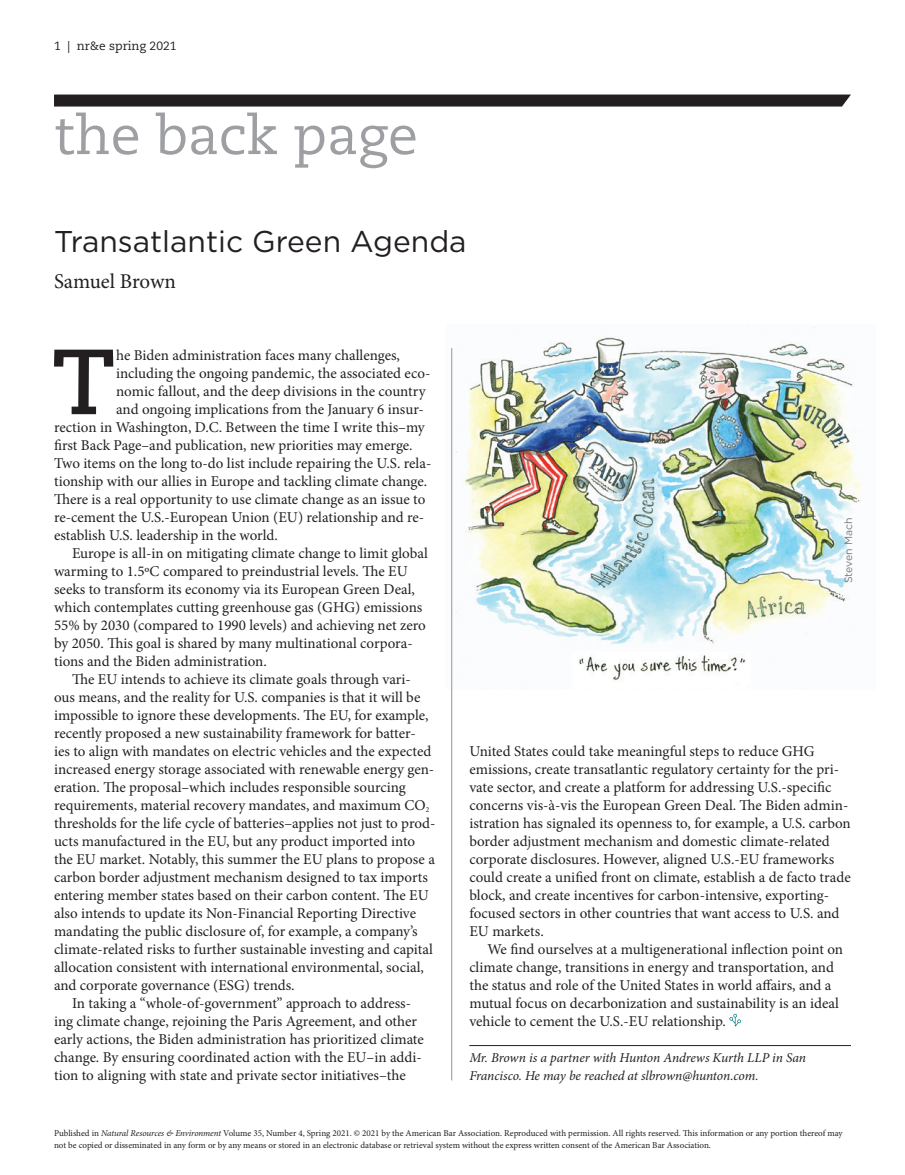
<style>
.page{position:relative;width:905px;height:1175px;background:#fff}
.page>*{position:absolute;margin:0;border:0;box-sizing:border-box;transform-origin:0 0}
.body-dropcap_pbody{font:700 92.1px "Caecilia LT Std";color:#231f20}
.department_-_name_gr{font:54px "Caecilia LT Std";color:#9d9fa2}
.department_title{font:30px "Gotham";color:#231f20}
.department-byline_au{font:21px "Minion Pro";letter-spacing:-.01em;color:#231f20}
.body_pbody{font:15px/18px "Minion Pro";color:#231f20}
.body-dropcap_pbody-2{font:15px "Minion Pro";letter-spacing:-.005em;color:#231f20}
.author_bio{font:italic 13.5px/18px "Minion Pro";letter-spacing:-.01em;color:#231f20}
.t1{font:12px "Caecilia LT Std";color:#231f20}
.Image_Byline{font:10.5px "Gotham";letter-spacing:-.005em;color:#76787b}
.t2{font:9px/12px "Minion Pro";color:#231f20}
.s1{font-style:italic}
</style>
<div class="page">
<img style="left:452px;top:327px;width:409px;height:362px">
<svg style="left:54px;top:94px;width:797px;height:12px;background:#2d2a2b"></svg>
<hr style="left:451px;top:348px;width:1px;height:732px;background:#939598">
<hr style="left:469px;top:1045px;width:382px;height:1px;background:#231f20">
<svg style="left:729px;top:1013px;width:12px;height:13px"></svg>
<p class="t1" style="left:54px;top:39px;width:124px">1 | nr&amp;e spring 2021</p>
<p class="department_-_name_gr" style="left:54px;top:104px;width:366px">the back page</p>
<p class="department_title" style="left:54px;top:222px;width:414px">Transatlantic Green Agenda</p>
<p class="department-byline_au" style="left:54px;top:267px;width:123px">Samuel Brown</p>
<p class="body-dropcap_pbody" style="left:52px;top:328px;width:65px">T</p>
<p class="body-dropcap_pbody-2" style="left:116px;top:345px;width:285px">he Biden administration faces many challenges,</p>
<p class="body-dropcap_pbody-2" style="left:116px;top:363px;width:316px">including the ongoing pandemic, the associated eco-</p>
<p class="body-dropcap_pbody-2" style="left:116px;top:381px;width:311px">nomic fallout, and the deep divisions in the country</p>
<p class="body-dropcap_pbody-2" style="left:116px;top:399px;width:309px">and ongoing implications from the January 6 insur-</p>
<p class="body-dropcap_pbody-2" style="left:54px;top:417px;width:372px">rection in Washington, D.C. Between the time I write this–my</p>
<p class="body-dropcap_pbody-2" style="left:54px;top:435px;width:360px">first Back Page–and publication, new priorities may emerge.</p>
<p class="body-dropcap_pbody-2" style="left:54px;top:453px;width:379px">Two items on the long to-do list include repairing the U.S. rela-</p>
<p class="body-dropcap_pbody-2" style="left:54px;top:471px;width:375px">tionship with our allies in Europe and tackling climate change.</p>
<p class="body-dropcap_pbody-2" style="left:54px;top:489px;width:373px">There is a real opportunity to use climate change as an issue to</p>
<p class="body-dropcap_pbody-2" style="left:54px;top:507px;width:372px">re-cement the U.S.-European Union (EU) relationship and re-</p>
<p class="body-dropcap_pbody-2" style="left:54px;top:525px;width:225px">establish U.S. leadership in the world.</p>
<p class="body_pbody" style="left:54px;top:544px;width:375px;text-indent:18px">Europe is all-in on mitigating climate change to limit global warming to 1.5ºC compared to preindustrial levels. The EU seeks to transform its economy via its European Green Deal, which contemplates cutting greenhouse gas (GHG) emissions 55% by 2030 (compared to 1990 levels) and achieving net zero by 2050. This goal is shared by many multinational corpora&shy;tions and the Biden administration.</p>
<p class="body_pbody" style="left:54px;top:670px;width:383px;text-indent:18px">The EU intends to achieve its climate goals through vari&shy;ous means, and the reality for U.S. companies is that it will be impossible to ignore these developments. The EU, for example, recently proposed a new sustainability framework for batter-<br>ies to align with mandates on electric vehicles and the expected increased energy storage associated with renewable energy gen&shy;eration. The proposal–which includes responsible sourcing requirements, material recovery mandates, and maximum CO<sub>2 </sub>thresholds for the life cycle of batteries–applies not just to prod&shy;ucts manufactured in the EU, but any product imported into the EU market. Notably, this summer the EU plans to propose a carbon border adjustment mechanism designed to tax imports entering member states based on their carbon content. The EU also intends to update its Non-Financial Reporting Directive mandating the public disclosure of, for example, a company’s climate-related risks to further sustainable investing and capital allocation consistent with international environmental, social, and corporate governance (ESG) trends.</p>
<p class="body_pbody" style="left:54px;top:994px;width:371px;text-indent:18px">In taking a “whole-of-government” approach to address&shy;ing climate change, rejoining the Paris Agreement, and other early actions, the Biden administration has prioritized climate change. By ensuring coordinated action with the EU–in addi&shy;tion to aligning with state and private sector initiatives–the</p>
<p class="Image_Byline" style="left:841px;top:583px;width:68px;rotate:-90deg">Steven Mach</p>
<p class="body_pbody" style="left:469px;top:742px;width:383px">United States could take meaningful steps to reduce GHG emissions, create transatlantic regulatory certainty for the pri&shy;vate sector, and create a platform for addressing U.S.-specific concerns vis-à-vis the European Green Deal. The Biden admin&shy;istration has signaled its openness to, for example, a U.S. carbon border adjustment mechanism and domestic climate-related corporate disclosures. However, aligned U.S.-EU frameworks could create a unified front on climate, establish a de facto trade block, and create incentives for carbon-intensive, exporting&shy;focused sectors in other countries that want access to U.S. and EU markets.</p>
<p class="body_pbody" style="left:469px;top:940px;width:375px;text-indent:18px">We find ourselves at a multigenerational inflection point on climate change, transitions in energy and transportation, and the status and role of the United States in world affairs, and a mutual focus on decarbonization and sustainability is an ideal vehicle to cement the U.S.-EU relationship.</p>
<p class="author_bio" style="left:469px;top:1049px;width:338px">Mr. Brown is a partner with Hunton Andrews Kurth LLP in San<br>Francisco. He may be reached at slbrown@hunton.com.</p>
<p class="t2" style="left:54px;top:1127px;width:790px">Published in <span class="s1">Natural Resources &amp; Environment</span> Volume 35, Number 4, Spring 2021. © 2021 by the American Bar Association. Reproduced with permission. All rights reserved. This information or any portion thereof may not be copied or disseminated in any form or by any means or stored in an electronic database or retrieval system without the express written consent of the American Bar Association.</p>
</div>
